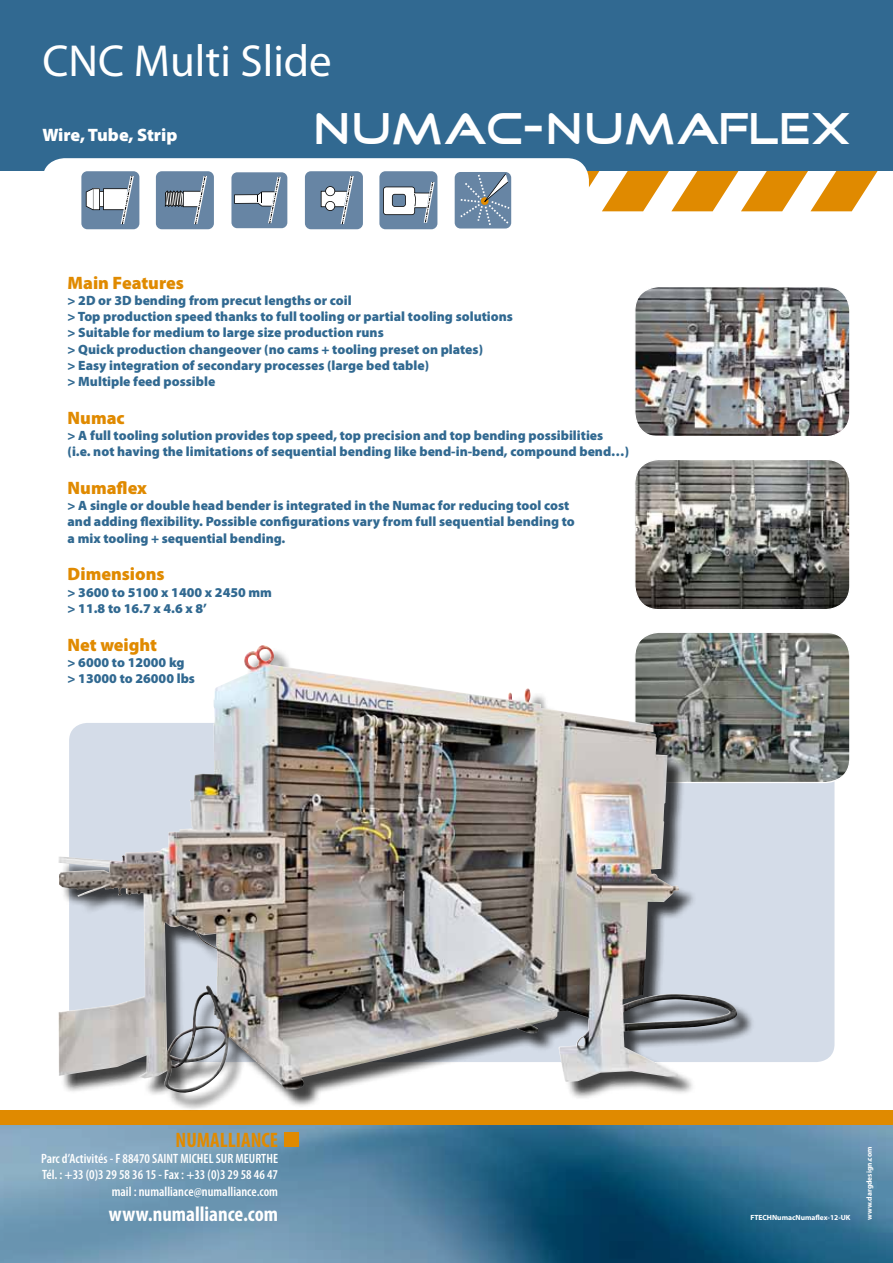
<style>
.page{position:relative;width:893px;height:1263px;background:#fff}
.page>*{position:absolute;margin:0;border:0;box-sizing:border-box;transform-origin:0 0}
.t1{font:45px "Good Times";color:#fff}
.t2{font:45px "Myriad Pro";color:#fff}
.t3{font:700 condensed 21px "Myriad Pro";color:#fff}
.t4{font:700 condensed 21px "Myriad Pro";color:#e08a00}
.t5{font:900 18px "Myriad Pro";color:#e08a00}
.t6{font:900 18px "Myriad Pro";color:#fff}
.t7{font:900 13.5px/16.2px "Myriad Pro";color:#316991}
.t8{font:600 condensed 13.5px/16.2px "Myriad Pro";color:#fff;text-align:right}
.t9{font:700 7.5px "Myriad Pro";color:#fff}
</style>
<div class="page">
<div style="left:69px;top:723px;width:765px;height:339px;background:#d4dce8;border-radius:18px"></div>
<div style="left:0;top:0;width:893px;height:171px;background:#316991"></div>
<svg style="left:0;top:1125px;width:893px;height:138px;background:#4b7d9b"></svg>
<div style="left:43px;top:158px;width:546px;height:78px;background:#fff;border-radius:22px"></div>
<div style="left:284px;top:1132px;width:15px;height:15px;background:#e08a00"></div>
<div style="left:0;top:1110px;width:893px;height:15px;background:#e08a00"></div>
<img style="left:636px;top:288px;width:212px;height:147px">
<div style="left:634px;top:286px;width:216px;height:151px;border:1px solid #fff;border-radius:24px"></div>
<img style="left:638px;top:634px;width:210px;height:148px">
<div style="left:634px;top:632px;width:216px;height:151px;border:1px solid #fff;border-radius:24px"></div>
<img style="left:636px;top:461px;width:212px;height:147px">
<div style="left:634px;top:459px;width:216px;height:151px;border:1px solid #fff;border-radius:24px"></div>
<div style="left:156px;top:171px;width:58px;height:58px;background:#6785a4;border-radius:6px"></div>
<svg style="left:165px;top:176px;width:42px;height:48px"></svg>
<div style="left:305px;top:171px;width:58px;height:58px;background:#6785a4;border-radius:6px"></div>
<div style="left:379px;top:171px;width:58px;height:58px;background:#6785a4;border-radius:6px"></div>
<div style="left:81px;top:171px;width:58px;height:58px;background:#6785a4;border-radius:6px"></div>
<svg style="left:86px;top:176px;width:48px;height:48px"></svg>
<div style="left:231px;top:172px;width:56px;height:56px;background:#6785a4;border-radius:6px"></div>
<svg style="left:234px;top:177px;width:47px;height:47px"></svg>
<div style="left:455px;top:172px;width:56px;height:56px;background:#6785a4;border-radius:6px"></div>
<svg style="left:321px;top:158px;width:557px;height:67px"></svg>
<div style="left:61px;top:648px;width:694px;height:463px;background:#000;opacity:.75"></div>
<img style="left:58px;top:645px;width:679px;height:452px">
<h1 class="t2" style="left:43px;top:33px;width:291px">CNC Multi Slide</h1>
<h1 class="t1" style="left:313px;top:107px;width:539px">NUMAC-NUMAFLEX</h1>
<h3 class="t6" style="left:43px;top:125px;width:136px">Wire, Tube, Strip</h3>
<h3 class="t5" style="left:68px;top:273px;width:118px">Main Features</h3>
<p class="t7" style="left:68px;top:293px;width:447px">&gt; 2D or 3D bending from precut lengths or coil<br>&gt; Top production speed thanks to full tooling or partial tooling solutions &gt; Suitable for medium to large size production runs<br>&gt; Quick production changeover (no cams + tooling preset on plates)<br>&gt; Easy integration of secondary processes (large bed table)<br>&gt; Multiple feed possible</p>
<h3 class="t5" style="left:68px;top:408px;width:59px">Numac</h3>
<p class="t7" style="left:68px;top:428px;width:563px">&gt; A full tooling solution provides top speed, top precision and top bending possibilities (i.e. not having the limitations of sequential bending like bend-in-bend, compound bend…)</p>
<h3 class="t5" style="left:68px;top:478px;width:81px">Numaflex</h3>
<p class="t7" style="left:68px;top:498px;width:509px">&gt; A single or double head bender is integrated in the Numac for reducing tool cost and adding flexibility. Possible configurations vary from full sequential bending to a mix tooling + sequential bending.</p>
<h3 class="t5" style="left:68px;top:564px;width:99px">Dimensions</h3>
<p class="t7" style="left:68px;top:584px;width:206px">&gt; 3600 to 5100 x 1400 x 2450 mm &gt; 11.8 to 16.7 x 4.6 x 8’</p>
<h3 class="t5" style="left:68px;top:634px;width:91px">Net weight</h3>
<p class="t7" style="left:68px;top:654px;width:129px">&gt; 6000 to 12000 kg &gt; 13000 to 26000 lbs</p>
<h2 class="t4" style="left:176px;top:1127px;width:104px">NUMALLIANCE</h2>
<p class="t8" style="left:41px;top:1151px;width:238px">Parc d’Activités - F 88470 SAINT MICHEL SUR MEURTHE<br>Tél. : +33 (0)3 29 58 36 15 - Fax : +33 (0)3 29 58 46 47 mail : numalliance@numalliance.com</p>
<h2 class="t3" style="left:109px;top:1200px;width:171px">www.numalliance.com</h2>
<p class="t9" style="left:750px;top:1212px;width:102px">FTECHNumacNumaflex-12-UK</p>
<p class="t9" style="left:864px;top:1219px;width:75px;rotate:-90deg">www.dargdesign.com</p>
</div>
